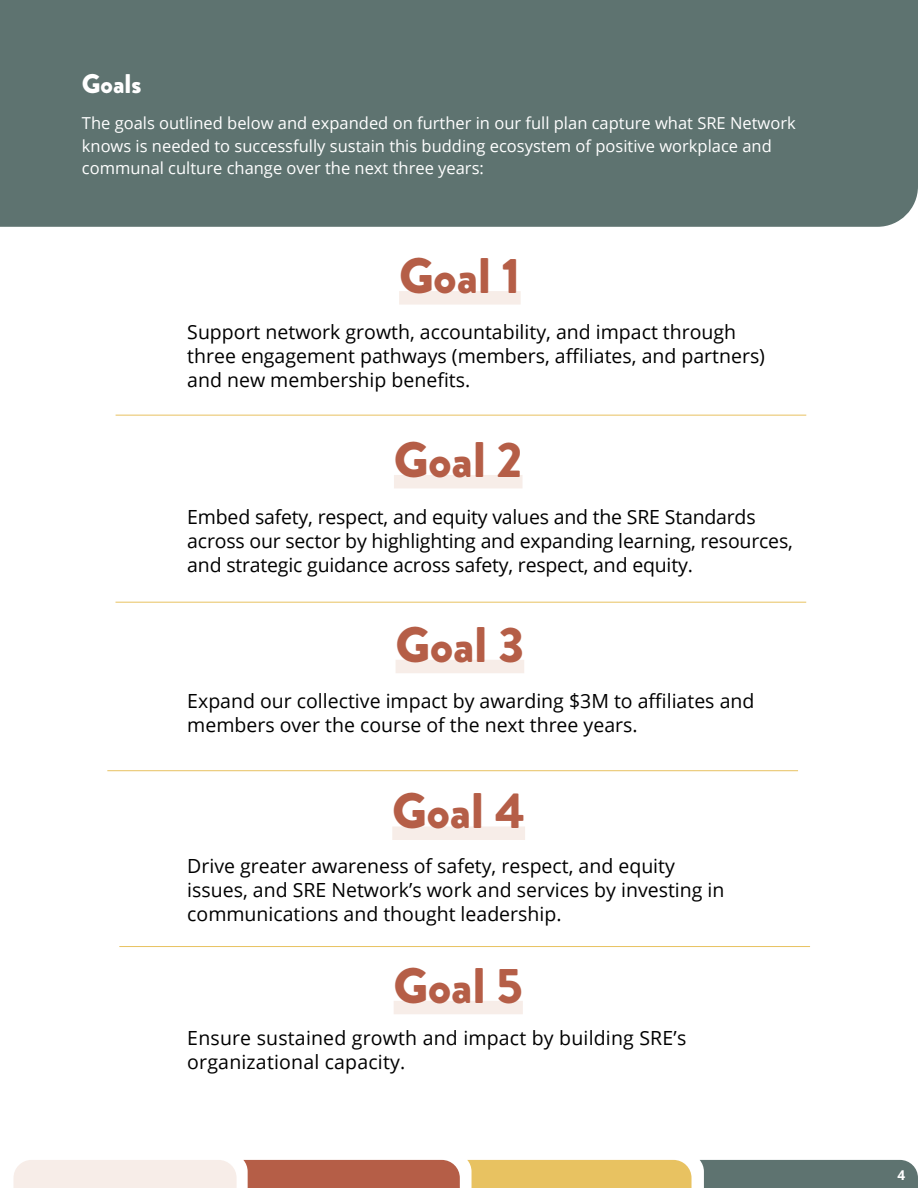
<style>
.page{position:relative;width:918px;height:1188px;background:#fff}
.page>*{position:absolute;margin:0;border:0;box-sizing:border-box;transform-origin:0 0}
.t1{font:900 49.95px "Brandon Grotesque";color:#b55e47}
.t2{font:900 27px "Brandon Grotesque";color:#fff}
.t3{font:19.5px/24px "Open Sans";color:#000}
.t4{font:16.5px/22.5px "Open Sans";color:#fff}
.t5{font:700 13.5px "Open Sans";color:#fff}
</style>
<div class="page">
<svg style="left:14px;top:1160px;width:904px;height:28px;background:#c0a586"></svg>
<div style="left:0;top:0;width:918px;height:227px;background:#5e7370"></div>
<hr style="left:116px;top:415px;width:690px;height:1px;background:#e8c261">
<hr style="left:116px;top:602px;width:690px;height:1px;background:#e8c261">
<hr style="left:107px;top:770px;width:691px;height:1px;background:#e8c261">
<hr style="left:119px;top:946px;width:691px;height:1px;background:#e8c261">
<div style="left:399px;top:291px;width:122px;height:14px;background:#f7ede8"></div>
<div style="left:394px;top:475px;width:129px;height:13px;background:#f7ede8"></div>
<div style="left:396px;top:660px;width:128px;height:13px;background:#f7ede8"></div>
<div style="left:392px;top:826px;width:133px;height:14px;background:#f7ede8"></div>
<div style="left:394px;top:1001px;width:129px;height:13px;background:#f7ede8"></div>
<h2 class="t2" style="left:82px;top:65px;width:61px">Goals</h2>
<p class="t4" style="left:82px;top:111px;width:715px">The goals outlined below and expanded on further in our full plan capture what SRE Network knows is needed to successfully sustain this budding ecosystem of positive workplace and communal culture change over the next three years:</p>
<h1 class="t1" style="left:399px;top:240px;width:123px">Goal 1</h1>
<p class="t3" style="left:187px;top:319px;width:579px">Support network growth, accountability, and impact through three engagement pathways (members, affiliates, and partners) and new membership benefits.</p>
<h1 class="t1" style="left:394px;top:424px;width:130px">Goal 2</h1>
<p class="t3" style="left:187px;top:505px;width:607px">Embed safety, respect, and equity values and the SRE Standards across our sector by highlighting and expanding learning, resources, and strategic guidance across safety, respect, and equity.</p>
<h1 class="t1" style="left:396px;top:609px;width:130px">Goal 3</h1>
<p class="t3" style="left:187px;top:689px;width:569px">Expand our collective impact by awarding $3M to affiliates and members over the course of the next three years.</p>
<h1 class="t1" style="left:392px;top:776px;width:134px">Goal 4</h1>
<p class="t3" style="left:187px;top:853px;width:539px">Drive greater awareness of safety, respect, and equity issues, and SRE Network’s work and services by investing in communications and thought leadership.</p>
<h1 class="t1" style="left:394px;top:950px;width:131px">Goal 5</h1>
<p class="t3" style="left:187px;top:1025px;width:501px">Ensure sustained growth and impact by building SRE’s organizational capacity.</p>
<p class="t5" style="left:897px;top:1166px;width:9px">4</p>
</div>
